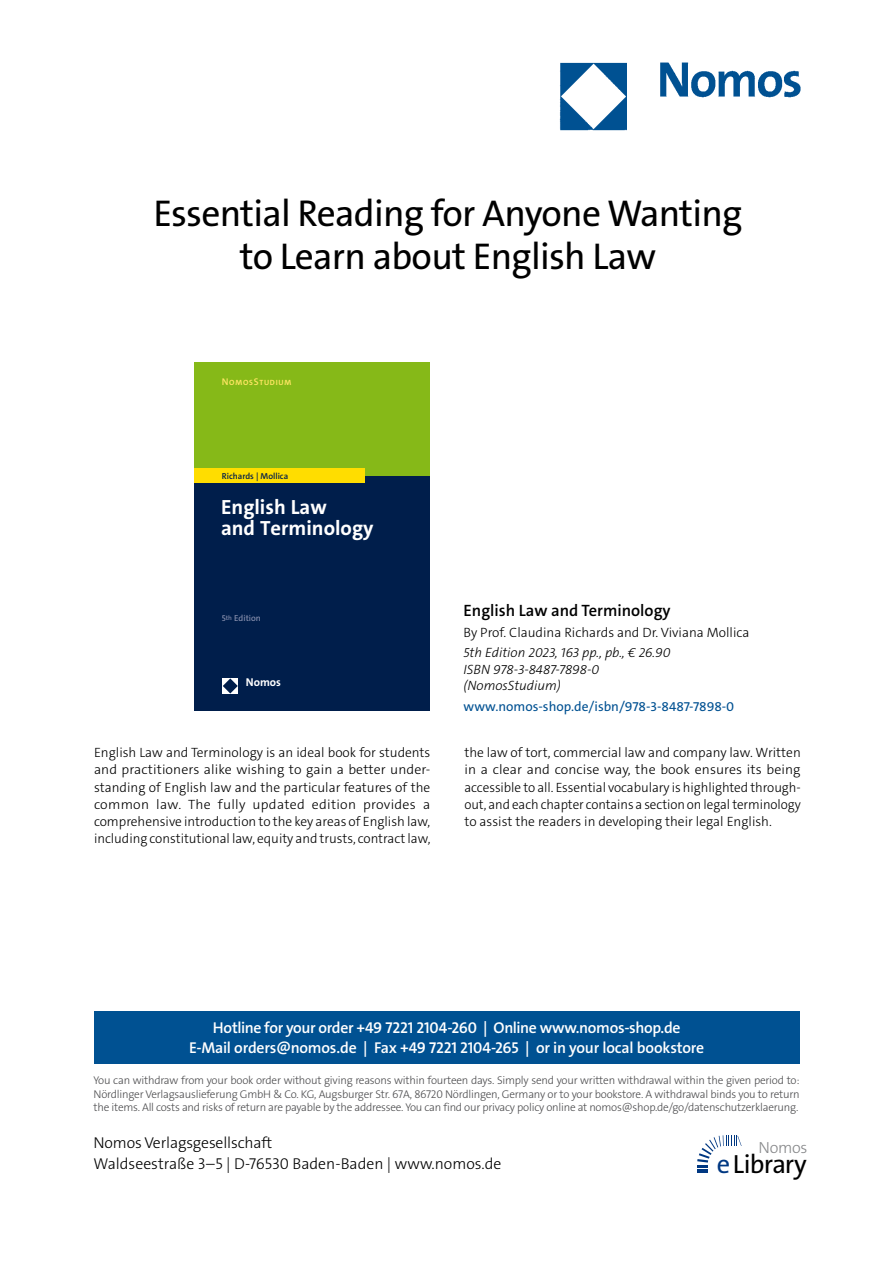
<style>
.page{position:relative;width:893px;height:1263px;background:#fff}
.page>*{position:absolute;margin:0;border:0;box-sizing:border-box;transform-origin:0 0}
.t1{font:37.5px/43.5px "The Sans Os F";letter-spacing:-.02em;color:#000;text-align:center}
.t2{font:26.4px "The Sans Os F";letter-spacing:-.03em;color:#000}
.t3{font:700 20.7px/21.8px "The Sans C5";color:#fff}
.t4{font:600 16.5px "The Sans C5";color:#000}
.t5{font:300 16.2px "The Sans Os F";letter-spacing:-.02em;color:#87888a}
.t6{font:600 15.75px/21px "The Sans Os F";letter-spacing:-.02em;color:#fff;text-align:center}
.t7{font:300 15.75px/21px "The Sans Os F";color:#000}
.t8{font:300 13.5px/17.2px "The Sans C5";color:#000;text-align:justify}
.t9{font:italic 300 13.5px/16.5px "The Sans C5";color:#000}
.t10{font:13.5px "The Sans C5";color:#005192}
.t11{font:700 11.4px "The Sans C5";color:#fff}
.t12{font:300 11.25px/13.5px "The Sans Os F";letter-spacing:-.02em;color:#4b4b4d;text-align:justify}
.t13{font:600 8.7px "The Sans C5";color:#001e4b}
.t14{font:8.7px "The Sans C5";color:#9298b5}
.t15{font:700 7.65px "The Sans C5";letter-spacing:.1em;color:#ffe663}
.s1{font-weight:600;font-size:9.75px}
.s2{color:#003882}
</style>
<div class="page">
<div style="left:94px;top:1011px;width:705px;height:52px;background:#005192"></div>
<svg style="left:697px;top:1135px;width:45px;height:38px"></svg>
<img style="left:559px;top:62px;width:242px;height:69px">
<div style="left:194px;top:476px;width:236px;height:235px;background:#001e4b"></div>
<div style="left:194px;top:362px;width:236px;height:114px;background:#86b918"></div>
<div style="left:194px;top:468px;width:171px;height:15px;background:#fd0"></div>
<div style="left:223px;top:678px;width:15px;height:16px;background:#fff"></div>
<svg style="left:223px;top:678px;width:15px;height:15px"></svg>
<h1 class="t1" style="left:153px;top:195px;width:591px">Essential Reading for Anyone Wanting to Learn about English Law</h1>
<p class="t15" style="left:222px;top:378px;width:71px"><span class="s1">N</span>OMOS<span class="s1">S</span>TUDIUM</p>
<p class="t13" style="left:222px;top:470px;width:68px">Richards | Mollica</p>
<h3 class="t3" style="left:221px;top:496px;width:154px">English Law<br>and Terminology</h3>
<p class="t14" style="left:222px;top:613px;width:41px">5<sup>th</sup> Edition</p>
<p class="t11" style="left:246px;top:675px;width:37px">Nomos</p>
<p class="t4" style="left:463px;top:600px;width:209px">English Law and Terminology</p>
<p class="t8" style="left:463px;top:624px;width:287px">By Prof. Claudina Richards and Dr. Viviana Mollica</p>
<p class="t9" style="left:463px;top:645px;width:209px">5th Edition 2023, 163 pp., pb., € 26.90<br>ISBN 978-3-8487-7898-0 (NomosStudium)</p>
<p class="t10" style="left:463px;top:698px;width:272px">www.nomos-shop.de/isbn/978-3-8487-7898-0</p>
<p class="t8" style="left:94px;top:744px;width:338px">English Law and Terminology is an ideal book for students and practitioners alike wishing to gain a better under&shy;standing of English law and the particular features of the common law. The fully updated edition provides a comprehensive introduction to the key areas of English law, including constitutional law, equity and trusts, contract law,</p>
<p class="t8" style="left:464px;top:744px;width:338px">the law of tort, commercial law and company law. Written in a clear and concise way, the book ensures its being accessible to all. Essential vocabulary is highlighted through&shy;out, and each chapter contains a section on legal terminology to assist the readers in developing their legal English.</p>
<p class="t6" style="left:189px;top:1017px;width:517px">Hotline for your order +49 7221 2104-260 | Online www.nomos-shop.de<br>E-Mail orders@nomos.de | Fax +49 7221 2104-265 | or in your local bookstore</p>
<p class="t12" style="left:94px;top:1074px;width:708px">You can withdraw from your book order without giving reasons within fourteen days. Simply send your written withdrawal within the given period to:<br>Nördlinger Verlagsauslieferung GmbH &amp; Co. KG, Augsburger Str. 67A, 86720 Nördlingen, Germany or to your bookstore. A withdrawal binds you to return the items. All costs and risks of return are payable by the addressee. You can find our privacy policy online at nomos@shop.de/go/datenschutzerklaerung.</p>
<p class="t7" style="left:94px;top:1133px;width:409px">Nomos Verlagsgesellschaft<br>Waldseestraße 3–5 | D-76530 Baden-Baden | www.nomos.de</p>
<p class="t5" style="left:758px;top:1137px;width:51px">Nomos</p>
<h2 class="t2" style="left:717px;top:1153px;width:91px"><span class="s2">e</span>Library</h2>
</div>
